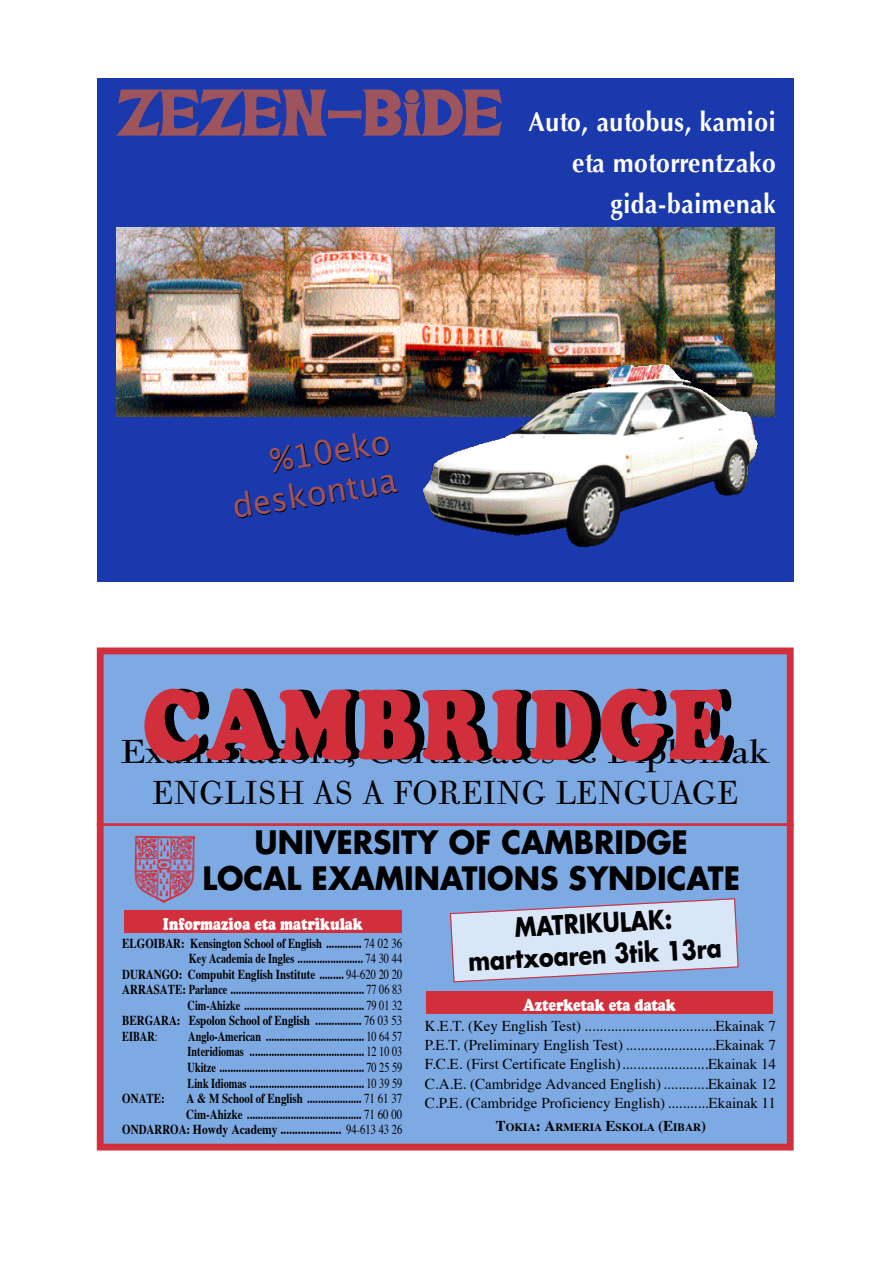
<style>
.page{position:relative;width:893px;height:1263px;background:#fff}
.page>*{position:absolute;margin:0;border:0;box-sizing:border-box;transform-origin:0 0}
.t1{font:900 95.55px "Cooper BT";letter-spacing:.06em;color:#000;scale:.8 1}
.t2{font:32.7px/41.1px "Bodoni Old Face BE";color:#000;text-align:center;scale:1.2 1}
.t3{font:32.7px/39.5px "Lucida Grande";color:#000;text-align:right}
.t4{font:700 31.35px/35.5px "Futura";color:#000;text-align:center;scale:.95 1}
.t5{font:700 27.3px/41px "Optima";letter-spacing:.03em;color:#fff;text-align:right;scale:.9 1}
.t6{font:700 25.95px/31.3px "Futura";color:#000;text-align:center;scale:.85 1}
.t7{font:900 16.35px "Cooper BT";color:#fff;scale:.8 1}
.t8{font:15px/19px "Times";color:#000;text-align:justify}
.t9{font:700 13.65px/15.6px "Times";color:#000;text-align:right;scale:.8 1}
.t10{font:700 13.65px/15.6px "Times";color:#000;text-align:justify;scale:.75 1}
.t11{font:700 11.25px "Times";color:#000}
.s1{font-family:"Euskara Bi";font-weight:400;font-size:51.9px;color:#9d545d}
.s2{font-weight:400}
.s3{font-size:15px}
</style>
<div class="page">
<div style="left:104px;top:654px;width:682px;height:490px;background:#7eaae3"></div>
<div style="left:97px;top:648px;width:696px;height:503px;border:7px solid #d12f3c"></div>
<hr style="left:97px;top:823px;width:696px;height:3px;background:#d12f3c">
<svg style="left:449px;top:898px;width:290px;height:85px"></svg>
<div style="left:426px;top:991px;width:346px;height:23px;background:#d12f3c"></div>
<div style="left:124px;top:910px;width:277px;height:22px;background:#d12f3c"></div>
<img style="left:134px;top:835px;width:61px;height:68px">
<div style="left:97px;top:79px;width:696px;height:503px;background:#1a39ac"></div>
<img style="left:116px;top:228px;width:658px;height:188px">
<img style="left:406px;top:341px;width:354px;height:206px">
<h3 class="t5" style="left:116px;top:101px;width:733px"><span class="s1">ZEZEN-BIDE</span> Auto, autobus, kamioi eta motorrentzako<br>gida-baimenak</h3>
<h2 class="t3" style="left:224px;top:448px;width:167px;rotate:-9deg">%10eko deskontua</h2>
<h1 class="t1" style="left:151px;top:667px;width:730px">CAMBRIDGE</h1>
<h2 class="t2" style="left:121px;top:735px;width:542px">Examinations, Certificates &amp; Diplomak<br>ENGLISH AS A FOREING LENGUAGE</h2>
<h3 class="t4" style="left:202px;top:828px;width:567px">UNIVERSITY OF CAMBRIDGE<br>LOCAL EXAMINATIONS SYNDICATE</h3>
<h3 class="t6" style="left:466px;top:917px;width:300px;rotate:-3deg">MATRIKULAK: martxoaren 3tik 13ra</h3>
<p class="t7" style="left:163px;top:914px;width:251px">Informazioa eta matrikulak</p>
<p class="t9" style="left:122px;top:936px;width:351px">ELGOIBAR: Kensington School of English ............. <span class="s2">74 02 36</span></p>
<p class="t10" style="left:189px;top:952px;width:286px">Key Academia de Ingles ........................ <span class="s2">74 30 44</span></p>
<p class="t9" style="left:122px;top:967px;width:351px">DURANGO: Compubit English Institute ......... <span class="s2">94-620 20 20</span></p>
<p class="t9" style="left:122px;top:983px;width:351px">ARRASATE: Parlance ................................................. <span class="s2">77 06 83</span></p>
<p class="t10" style="left:188px;top:999px;width:288px">Cim-Ahizke ............................................ <span class="s2">79 01 32</span></p>
<p class="t9" style="left:122px;top:1014px;width:351px">BERGARA: Espolon School of English ................. <span class="s2">76 03 53</span></p>
<p class="t10" style="left:122px;top:1030px;width:49px">EIBAR<span class="s2">:</span></p>
<p class="t10" style="left:188px;top:1030px;width:288px">Anglo-American .................................... <span class="s2">10 64 57<br></span>Interidiomas .......................................... <span class="s2">12 10 03<br></span>Ukitze ..................................................... <span class="s2">70 25 59<br></span>Link Idiomas .......................................... <span class="s2">10 39 59</span></p>
<p class="t9" style="left:122px;top:1092px;width:55px">ONATE:</p>
<p class="t7" style="left:523px;top:995px;width:192px">Azterketak eta datak</p>
<p class="t8" style="left:425px;top:1018px;width:352px">K.E.T. (Key English Test) ...................................Ekainak 7<br>P.E.T. (Preliminary English Test) ........................Ekainak 7<br>F.C.E. (First Certificate English).......................Ekainak 14<br>C.A.E. (Cambridge Advanced English)............Ekainak 12<br>C.P.E. (Cambridge Proficiency English)...........Ekainak 11</p>
<p class="t11" style="left:496px;top:1122px;width:212px"><span class="s3">T</span>OKIA<span class="s3">: A</span>RMERIA <span class="s3">E</span>SKOLA <span class="s3">(E</span>IBAR<span class="s3">)</span></p>
<p class="t9" style="left:122px;top:1092px;width:351px">A &amp; M School of English .................... <span class="s2">71 61 37<br></span>Cim-Ahizke .......................................... <span class="s2">71 60 00<br></span>ONDARROA: Howdy Academy ..................... <span class="s2">94-613 43 26</span></p>
</div>
